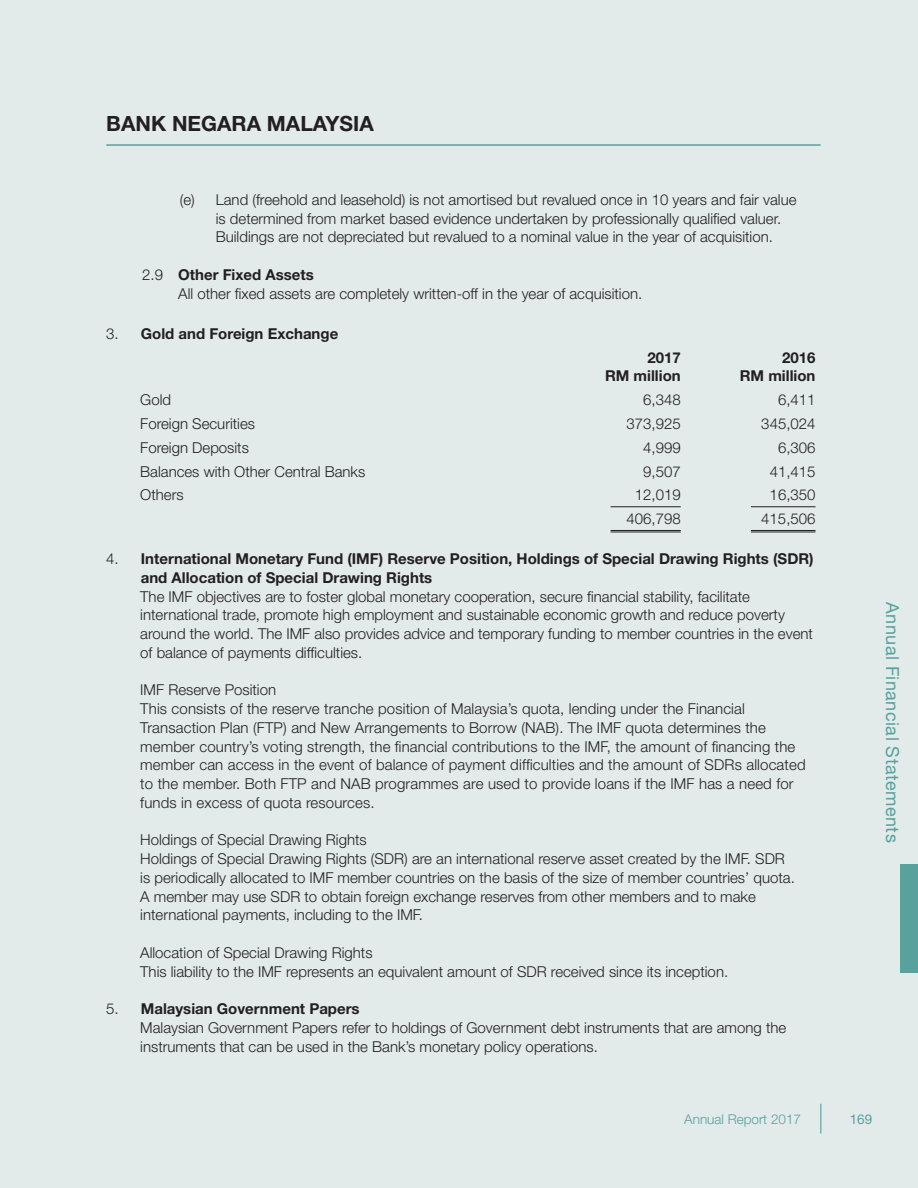
<style>
.page{position:relative;width:918px;height:1188px;background:#e2eaea}
.page>*{position:absolute;margin:0;border:0;box-sizing:border-box;transform-origin:0 0}
.t1{font:700 21px "Helvetica Neue";color:#231f20}
.t2{font:18px "Helvetica Neue";letter-spacing:.025em;color:#59a19d}
.t3{font:300 15px/18.8px "Helvetica Neue";color:#231f20}
.t4{font:700 15px/18.8px "Helvetica Neue";color:#231f20;text-align:right}
.t5{font:300 13.5px "Helvetica Neue";color:#59a19d}
.t6{font:13.5px "Helvetica Neue";color:#59a19d}
.s1{font-weight:700}
.s2{font-weight:300}
</style>
<div class="page">
<hr style="left:820px;top:1104px;width:1px;height:30px;background:#59a19d">
<div style="left:900px;top:864px;width:18px;height:109px;background:#59a19d"></div>
<hr style="left:611px;top:506px;width:70px;height:1px;background:#231f20">
<hr style="left:611px;top:530px;width:70px;height:1px;background:#231f20">
<hr style="left:611px;top:532px;width:70px;height:1px;background:#231f20">
<hr style="left:751px;top:506px;width:65px;height:1px;background:#231f20">
<hr style="left:751px;top:530px;width:65px;height:1px;background:#231f20">
<hr style="left:751px;top:532px;width:65px;height:1px;background:#231f20">
<hr style="left:106px;top:144px;width:715px;height:2px;background:#59a19d">
<h1 class="t1" style="left:106px;top:116px;width:269px">BANK NEGARA MALAYSIA</h1>
<p class="t3" style="left:216px;top:192px;width:582px;text-indent:-36px">(e) Land (freehold and leasehold) is not amortised but revalued once in 10 years and fair value is determined from market based evidence undertaken by professionally qualified valuer.<br>Buildings are not depreciated but revalued to a nominal value in the year of acquisition.</p>
<p class="t3" style="left:178px;top:267px;width:465px;text-indent:-36px">2.9 <span class="s1">Other Fixed Assets<br></span>All other fixed assets are completely written-off in the year of acquisition.</p>
<p class="t4" style="left:106px;top:326px;width:233px"><span class="s2">3.</span> Gold and Foreign Exchange</p>
<p class="t4" style="left:605px;top:349px;width:77px">2017<br>RM million</p>
<p class="t4" style="left:740px;top:349px;width:77px">2016<br>RM million</p>
<p class="t3" style="left:140px;top:392px;width:32px">Gold</p>
<p class="t3" style="left:643px;top:392px;width:39px">6,348</p>
<p class="t3" style="left:778px;top:392px;width:39px">6,411</p>
<p class="t3" style="left:140px;top:416px;width:116px">Foreign Securities</p>
<p class="t3" style="left:627px;top:416px;width:56px">373,925</p>
<p class="t3" style="left:761px;top:416px;width:56px">345,024</p>
<p class="t3" style="left:140px;top:439px;width:110px">Foreign Deposits</p>
<p class="t3" style="left:643px;top:439px;width:39px">4,999</p>
<p class="t3" style="left:778px;top:439px;width:39px">6,306</p>
<p class="t3" style="left:140px;top:463px;width:227px">Balances with Other Central Banks</p>
<p class="t3" style="left:643px;top:463px;width:39px">9,507</p>
<p class="t3" style="left:770px;top:463px;width:47px">41,415</p>
<p class="t3" style="left:140px;top:487px;width:45px">Others</p>
<p class="t3" style="left:635px;top:487px;width:47px">12,019</p>
<p class="t3" style="left:770px;top:487px;width:47px">16,350</p>
<p class="t3" style="left:627px;top:511px;width:56px">406,798</p>
<p class="t3" style="left:761px;top:511px;width:56px">415,506</p>
<p class="t4" style="left:141px;top:551px;width:674px;text-align:left;text-indent:-34px"><span class="s2">4.</span> International Monetary Fund (IMF) Reserve Position, Holdings of Special Drawing Rights (SDR) and Allocation of Special Drawing Rights</p>
<p class="t3" style="left:140px;top:588px;width:674px">The IMF objectives are to foster global monetary cooperation, secure financial stability, facilitate international trade, promote high employment and sustainable economic growth and reduce poverty around the world. The IMF also provides advice and temporary funding to member countries in the event of balance of payments difficulties.</p>
<p class="t3" style="left:140px;top:682px;width:667px">IMF Reserve Position<br>This consists of the reserve tranche position of Malaysia’s quota, lending under the Financial Transaction Plan (FTP) and New Arrangements to Borrow (NAB). The IMF quota determines the member country’s voting strength, the financial contributions to the IMF, the amount of financing the member can access in the event of balance of payment difficulties and the amount of SDRs allocated to the member. Both FTP and NAB programmes are used to provide loans if the IMF has a need for funds in excess of quota resources.</p>
<p class="t3" style="left:140px;top:832px;width:656px">Holdings of Special Drawing Rights<br>Holdings of Special Drawing Rights (SDR) are an international reserve asset created by the IMF. SDR is periodically allocated to IMF member countries on the basis of the size of member countries’ quota.<br>A member may use SDR to obtain foreign exchange reserves from other members and to make international payments, including to the IMF.</p>
<p class="t3" style="left:140px;top:944px;width:589px">Allocation of Special Drawing Rights<br>This liability to the IMF represents an equivalent amount of SDR received since its inception.</p>
<p class="t3" style="left:140px;top:1001px;width:647px;text-indent:-34px">5. <span class="s1">Malaysian Government Papers<br></span>Malaysian Government Papers refer to holdings of Government debt instruments that are among the instruments that can be used in the Bank’s monetary policy operations.</p>
<p class="t5" style="left:684px;top:1114px;width:118px">Annual Report 2017</p>
<p class="t2" style="left:899px;top:602px;width:242px;rotate:90deg">Annual Financial Statements</p>
<p class="t6" style="left:850px;top:1114px;width:24px">169</p>
</div>
